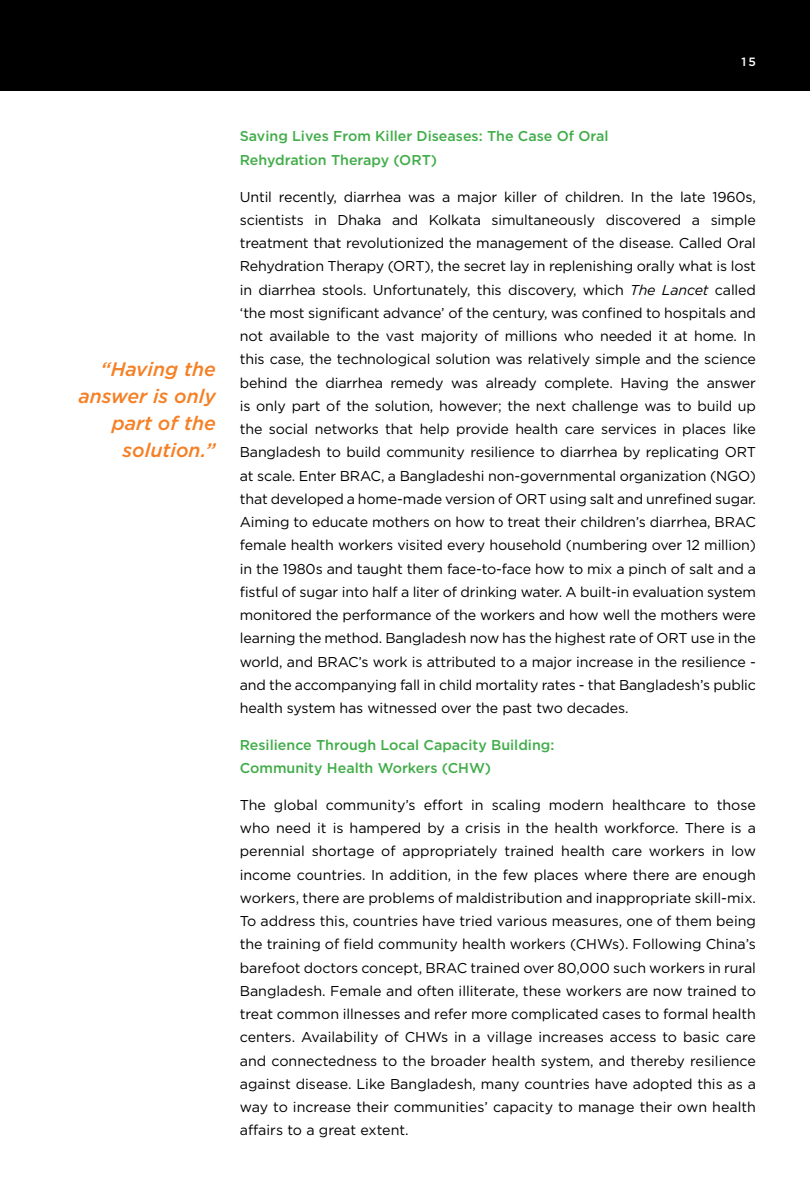
<style>
.page{position:relative;width:810px;height:1188px;background:#fff}
.page>*{position:absolute;margin:0;border:0;box-sizing:border-box;transform-origin:0 0}
.t1{font:italic 500 19.5px/27px "Gotham";color:#f58025;text-align:right}
.t2{font:14.25px/23.2px "Gotham";letter-spacing:-.01em;color:#000;text-align:justify}
.t3{font:500 14.25px/23.2px "Gotham";color:#41ad49}
.t4{font:500 12px "Gotham";color:#fff}
.s1{font-style:italic}
</style>
<div class="page">
<div style="left:0;top:0;width:810px;height:91px;background:#000"></div>
<p class="t4" style="left:741px;top:55px;width:16px">15</p>
<h1 class="t1" style="left:78px;top:356px;width:139px">“Having the answer is only part of the solution.”</h1>
<p class="t3" style="left:240px;top:124px;width:370px">Saving Lives From Killer Diseases: The Case Of Oral<br>Rehydration Therapy (ORT)</p>
<p class="t2" style="left:240px;top:185px;width:518px">Until recently, diarrhea was a major killer of children. In the late 1960s, scientists in Dhaka and Kolkata simultaneously discovered a simple treatment that revolutionized the management of the disease. Called Oral Rehydration Therapy (ORT), the secret lay in replenishing orally what is lost in diarrhea stools. Unfortunately, this discovery, which <span class="s1">The Lancet</span> called ‘the most significant advance’ of the century, was confined to hospitals and not available to the vast majority of millions who needed it at home. In this case, the technological solution was relatively simple and the science behind the diarrhea remedy was already complete. Having the answer is only part of the solution, however; the next challenge was to build up the social networks that help provide health care services in places like Bangladesh to build community resilience to diarrhea by replicating ORT at scale. Enter BRAC, a Bangladeshi non-governmental organization (NGO) that developed a home-made version of ORT using salt and unrefined sugar.<br>Aiming to educate mothers on how to treat their children’s diarrhea, BRAC female health workers visited every household (numbering over 12 million) in the 1980s and taught them face-to-face how to mix a pinch of salt and a fistful of sugar into half a liter of drinking water. A built-in evaluation system monitored the performance of the workers and how well the mothers were learning the method. Bangladesh now has the highest rate of ORT use in the world, and BRAC’s work is attributed to a major increase in the resilience - and the accompanying fall in child mortality rates - that Bangladesh’s public health system has witnessed over the past two decades.</p>
<p class="t3" style="left:240px;top:733px;width:316px">Resilience Through Local Capacity Building:<br>Community Health Workers (CHW)</p>
<p class="t2" style="left:240px;top:793px;width:518px">The global community’s effort in scaling modern healthcare to those who need it is hampered by a crisis in the health workforce. There is a perennial shortage of appropriately trained health care workers in low income countries. In addition, in the few places where there are enough workers, there are problems of maldistribution and inappropriate skill-mix.<br>To address this, countries have tried various measures, one of them being the training of field community health workers (CHWs). Following China’s barefoot doctors concept, BRAC trained over 80,000 such workers in rural Bangladesh. Female and often illiterate, these workers are now trained to treat common illnesses and refer more complicated cases to formal health centers. Availability of CHWs in a village increases access to basic care and connectedness to the broader health system, and thereby resilience against disease. Like Bangladesh, many countries have adopted this as a way to increase their communities’ capacity to manage their own health affairs to a great extent.</p>
</div>
